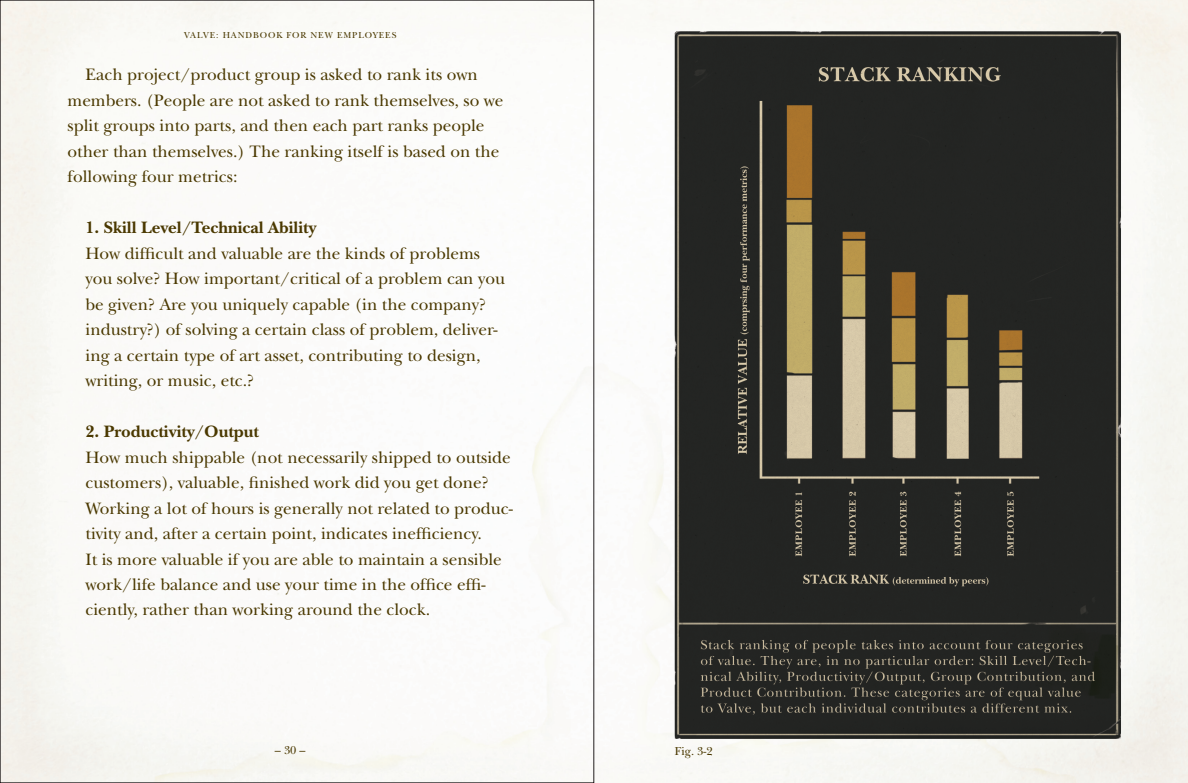
<style>
.page{position:relative;width:1188px;height:783px;background:#fff}
.page>*{position:absolute;margin:0;border:0;box-sizing:border-box;transform-origin:0 0}
.t1{font:17.25px/25.5px "New Baskerville";color:#4a3800}
.t2{font:700 17.25px "New Baskerville";color:#4a3800}
.t3{font:12px "New Baskerville";color:#4a3800}
.t4{font:9px "New Baskerville";letter-spacing:.1em;color:#4a3800}
</style>
<div class="page">
<img style="left:668px;top:28px;width:459px;height:716px">
<p class="t4" style="left:184px;top:30px;width:212px">VALVE: HANDBOOK FOR NEW EMPLOYEEs</p>
<p class="t1" style="left:68px;top:62px;width:438px;text-indent:18px">Each project/product group is asked to rank its own members. (People are not asked to rank themselves, so we split groups into parts, and then each part ranks people other than themselves.) The ranking itself is based on the following four metrics:</p>
<p class="t2" style="left:86px;top:217px;width:232px">1. Skill Level/Technical Ability</p>
<p class="t1" style="left:86px;top:240px;width:421px">How difficult and valuable are the kinds of problems you solve? How important/critical of a problem can you be given? Are you uniquely capable (in the company? industry?) of solving a certain class of problem, deliver&shy;ing a certain type of art asset, contributing to design, writing, or music, etc.?</p>
<p class="t2" style="left:86px;top:421px;width:175px">2. Productivity/Output</p>
<p class="t1" style="left:86px;top:444px;width:429px">How much shippable (not necessarily shipped to outside customers), valuable, finished work did you get done?<br>Working a lot of hours is generally not related to produc&shy;tivity and, after a certain point, indicates inefficiency.<br>It is more valuable if you are able to maintain a sensible work/life balance and use your time in the office effi&shy;ciently, rather than working around the clock.</p>
<p class="t3" style="left:275px;top:743px;width:32px">– 30 –</p>
<p class="t3" style="left:675px;top:744px;width:39px">Fig. 3-2</p>
</div>
